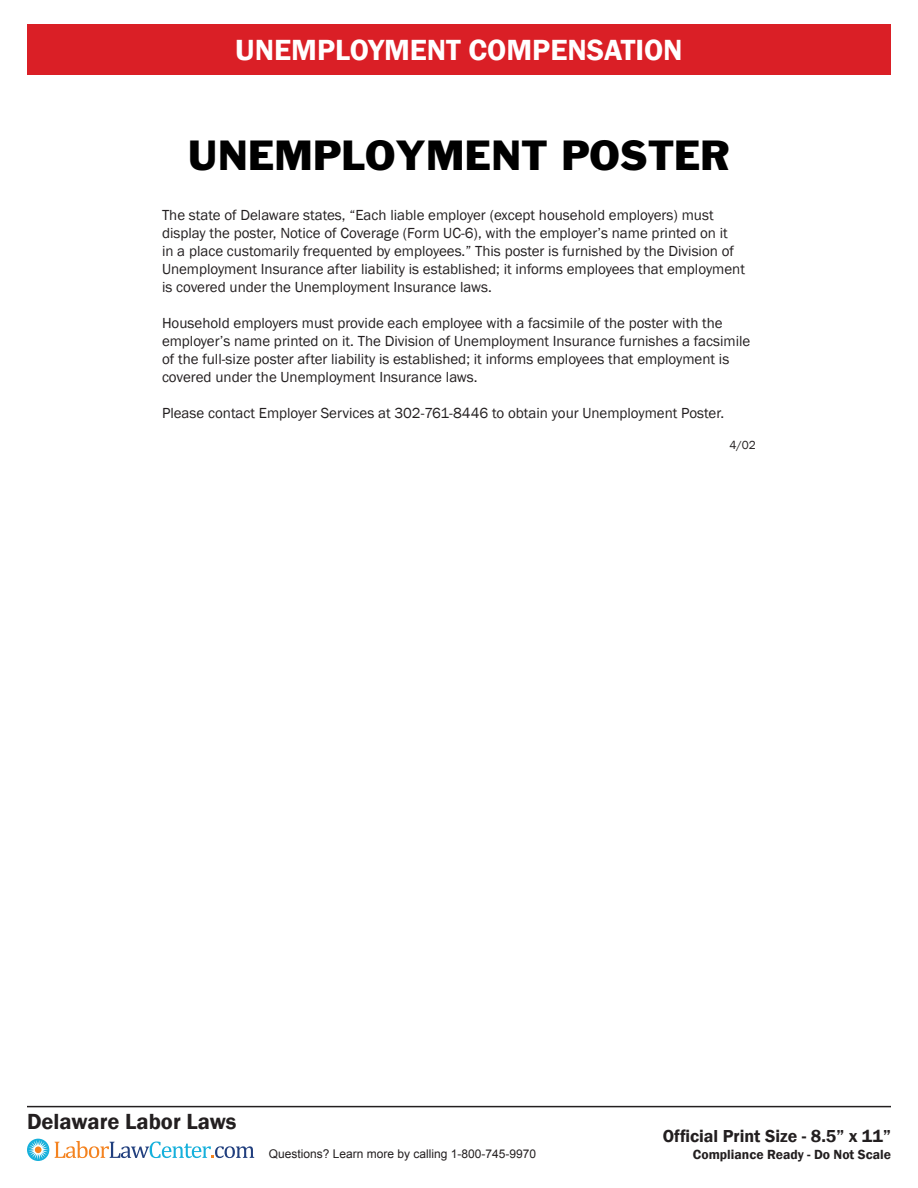
<style>
.page{position:relative;width:918px;height:1188px;background:#fff}
.page>*{position:absolute;margin:0;border:0;box-sizing:border-box;transform-origin:0 0}
.Black_headline{font:39px "Franklin Gothic";color:#000}
.t1{font:600 30px "Franklin Gothic";color:#fff}
.t2{font:600 22.5px "Franklin Gothic";color:#231f20}
.t3{font:600 17.85px "Franklin Gothic";color:#231f20}
.Body_10{font:15px/18px "Franklin Gothic";color:#231f20}
.t4{font:600 13.65px "Franklin Gothic";color:#231f20}
.t5{font:12px "Arial";color:#231f20}
.Footnote_right{font:12px "Franklin Gothic";color:#231f20}
</style>
<div class="page">
<hr style="left:27px;top:1106px;width:864px;height:1px;background:#231f20">
<svg style="left:27px;top:1139px;width:22px;height:22px"></svg>
<div style="left:35px;top:1146px;width:7px;height:7px;background:#f58320;border-radius:50%"></div>
<svg style="left:55px;top:1141px;width:199px;height:17px"></svg>
<div style="left:27px;top:24px;width:864px;height:50px;background:#da1f26"></div>
<p class="t1" style="left:235px;top:31px;width:449px">UNEMPLOYMENT COMPENSATION</p>
<p class="Black_headline" style="left:188px;top:130px;width:544px">UNEMPLOYMENT POSTER</p>
<p class="Body_10" style="left:162px;top:206px;width:585px">The state of Delaware states, “Each liable employer (except household employers) must display the poster, Notice of Coverage (Form UC-6), with the employer’s name printed on it<br>in a place customarily frequented by employees.” This poster is furnished by the Division of Unemployment Insurance after liability is established; it informs employees that employment is covered under the Unemployment Insurance laws.</p>
<p class="Body_10" style="left:162px;top:314px;width:590px">Household employers must provide each employee with a facsimile of the poster with the employer’s name printed on it. The Division of Unemployment Insurance furnishes a facsimile of the full-size poster after liability is established; it informs employees that employment is covered under the Unemployment Insurance laws.</p>
<p class="Body_10" style="left:162px;top:404px;width:564px">Please contact Employer Services at 302-761-8446 to obtain your Unemployment Poster.</p>
<p class="Footnote_right" style="left:729px;top:438px;width:28px">4/02</p>
<h3 class="t2" style="left:27px;top:1107px;width:211px">Delaware Labor Laws</h3>
<p class="t5" style="left:269px;top:1146px;width:269px">Questions? Learn more by calling 1-800-745-9970</p>
<p class="t3" style="left:663px;top:1125px;width:230px">Official Print Size - 8.5” x 11”</p>
<p class="t4" style="left:693px;top:1146px;width:200px">Compliance Ready - Do Not Scale</p>
</div>
